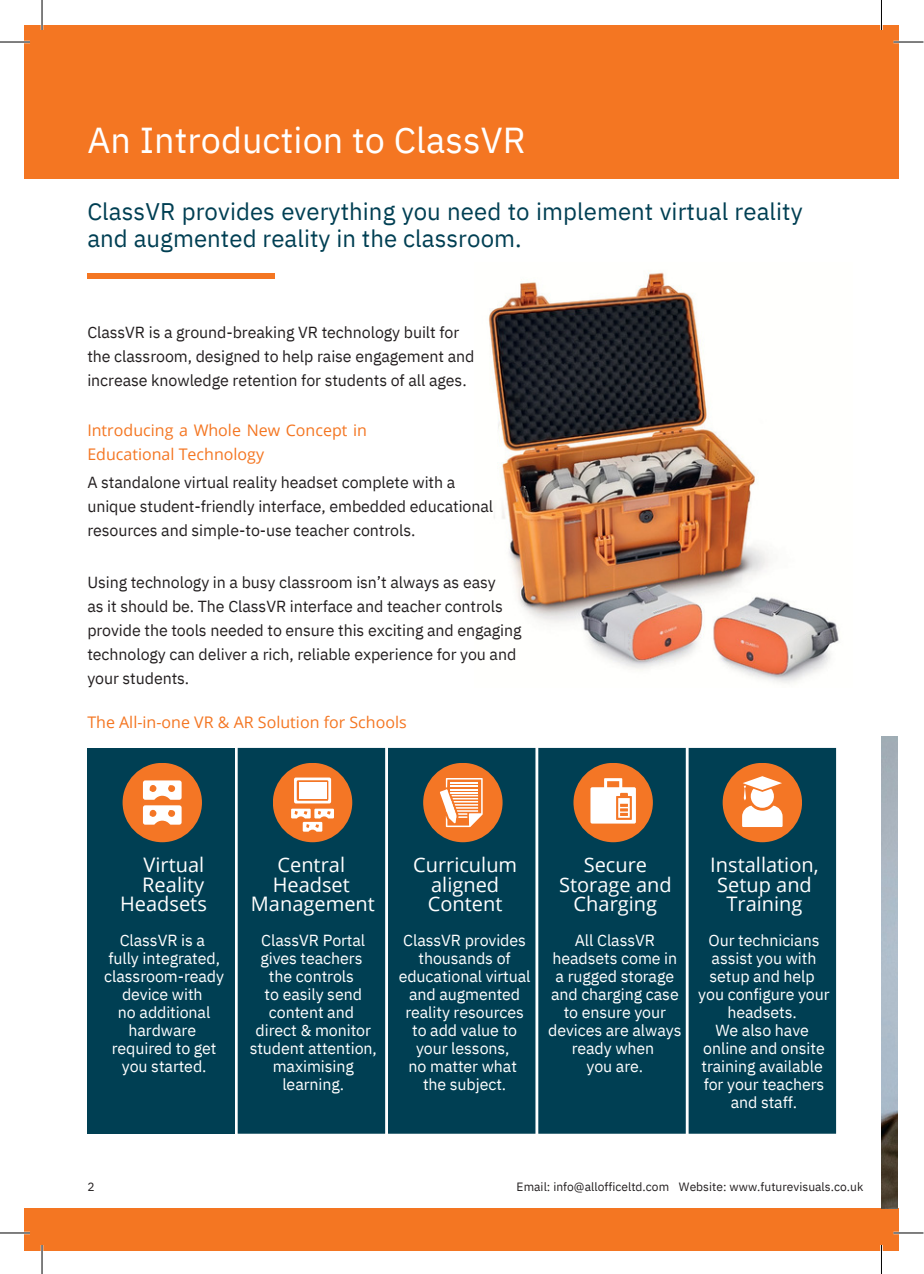
<style>
.page{position:relative;width:924px;height:1274px;background:#fff}
.page>*{position:absolute;margin:0;border:0;box-sizing:border-box;transform-origin:0 0}
.t1{font:36px "IBM Plex Sans";letter-spacing:.005em;color:#fff}
.t2{font:24px/27px "IBM Plex Sans";letter-spacing:.005em;color:#003f53}
.t3{font:20px/19.6px "Open Sans";color:#fff;text-align:center}
.t4{font:16px/18px "IBM Plex Sans";letter-spacing:-.005em;color:#fff;text-align:center}
.t5{font:16px/24px "IBM Plex Sans";letter-spacing:-.005em;color:#231f20}
.t6{font:16px/24px "Open Sans";color:#f47622}
.t7{font:12px "IBM Plex Sans";letter-spacing:.005em;color:#231f20}
</style>
<div class="page">
<div style="left:25px;top:25px;width:856px;height:153px;background:#f47622"></div>
<div style="left:864px;top:25px;width:34px;height:153px;background:#f47622"></div>
<div style="left:25px;top:1208px;width:856px;height:42px;background:#f47622"></div>
<div style="left:864px;top:1208px;width:34px;height:42px;background:#f47622"></div>
<img style="left:881px;top:736px;width:17px;height:472px">
<img style="left:488px;top:270px;width:351px;height:414px">
<div style="left:87px;top:748px;width:148px;height:385px;background:#003f53"></div>
<div style="left:123px;top:763px;width:79px;height:79px;background:#f47625;border-radius:50%"></div>
<svg style="left:143px;top:780px;width:39px;height:19px"></svg>
<svg style="left:143px;top:805px;width:39px;height:19px"></svg>
<div style="left:388px;top:748px;width:147px;height:385px;background:#003f53"></div>
<div style="left:423px;top:763px;width:80px;height:79px;background:#f47625;border-radius:50%"></div>
<svg style="left:440px;top:778px;width:43px;height:49px"></svg>
<div style="left:238px;top:748px;width:147px;height:385px;background:#003f53"></div>
<div style="left:273px;top:763px;width:79px;height:79px;background:#f47625;border-radius:50%"></div>
<svg style="left:291px;top:777px;width:43px;height:54px"></svg>
<div style="left:538px;top:748px;width:148px;height:385px;background:#003f53"></div>
<div style="left:573px;top:763px;width:80px;height:79px;background:#f47625;border-radius:50%"></div>
<svg style="left:590px;top:778px;width:46px;height:45px"></svg>
<div style="left:689px;top:748px;width:147px;height:385px;background:#003f53"></div>
<div style="left:723px;top:763px;width:79px;height:79px;background:#f47625;border-radius:50%"></div>
<svg style="left:742px;top:776px;width:41px;height:51px"></svg>
<div style="left:87px;top:273px;width:188px;height:5px;background:#f47622"></div>
<hr style="left:0;top:41px;width:30px;height:2px;background:#fff">
<hr style="left:893px;top:41px;width:30px;height:2px;background:#fff">
<hr style="left:0;top:1231px;width:30px;height:3px;background:#fff">
<hr style="left:893px;top:1231px;width:30px;height:3px;background:#fff">
<hr style="left:41px;top:0;width:2px;height:30px;background:#fff">
<hr style="left:41px;top:1245px;width:2px;height:28px;background:#fff">
<hr style="left:880px;top:0;width:3px;height:30px;background:#fff">
<hr style="left:880px;top:1245px;width:3px;height:28px;background:#fff">
<hr style="left:0;top:42px;width:30px;height:1px;background:#000">
<hr style="left:893px;top:42px;width:30px;height:1px;background:#000">
<hr style="left:0;top:1232px;width:30px;height:1px;background:#000">
<hr style="left:893px;top:1232px;width:30px;height:1px;background:#000">
<hr style="left:42px;top:0;width:1px;height:30px;background:#000">
<svg style="left:42px;top:1245px;width:1px;height:28px"></svg>
<hr style="left:881px;top:0;width:1px;height:30px;background:#000">
<svg style="left:881px;top:1245px;width:1px;height:28px"></svg>
<p class="t1" style="left:87px;top:116px;width:440px">An Introduction to ClassVR</p>
<p class="t2" style="left:87px;top:197px;width:717px">ClassVR provides everything you need to implement virtual reality and augmented reality in the classroom.</p>
<p class="t5" style="left:87px;top:319px;width:389px">ClassVR is a ground-breaking VR technology built for the classroom, designed to help raise engagement and increase knowledge retention for students of all ages.</p>
<p class="t6" style="left:87px;top:418px;width:281px">Introducing a Whole New Concept in<br>Educational Technology</p>
<p class="t5" style="left:87px;top:469px;width:407px">A standalone virtual reality headset complete with a unique student-friendly interface, embedded educational resources and simple-to-use teacher controls.</p>
<p class="t5" style="left:87px;top:569px;width:410px">Using technology in a busy classroom isn’t always as easy</p>
<p class="t5" style="left:87px;top:593px;width:436px">as it should be. The ClassVR interface and teacher controls provide the tools needed to ensure this exciting and engaging technology can deliver a rich, reliable experience for you and your students.</p>
<p class="t6" style="left:87px;top:710px;width:321px">The All-in-one VR &amp; AR Solution for Schools</p>
<p class="t3" style="left:120px;top:854px;width:88px;text-align:right">Virtual<br>Reality<br>Headsets</p>
<p class="t3" style="left:251px;top:854px;width:126px">Central<br>Headset<br>Management</p>
<p class="t3" style="left:413px;top:854px;width:106px">Curriculum aligned<br>Content</p>
<p class="t3" style="left:559px;top:854px;width:114px">Secure<br>Storage and<br>Charging</p>
<p class="t3" style="left:710px;top:854px;width:110px">Installation,<br>Setup and<br>Training</p>
<p class="t4" style="left:120px;top:930px;width:87px">ClassVR is a</p>
<p class="t4" style="left:104px;top:948px;width:121px">fully integrated, classroom-ready device with</p>
<p class="t4" style="left:118px;top:1002px;width:94px">no additional hardware</p>
<p class="t4" style="left:112px;top:1038px;width:106px">required to get you started.</p>
<p class="t4" style="left:260px;top:930px;width:106px;text-align:left">ClassVR Portal gives teachers</p>
<p class="t4" style="left:269px;top:966px;width:86px">the controls</p>
<p class="t4" style="left:265px;top:984px;width:99px;text-align:left">to easily send content and</p>
<p class="t4" style="left:250px;top:1020px;width:129px">direct &amp; monitor student attention, maximising learning.</p>
<p class="t4" style="left:399px;top:930px;width:133px">ClassVR provides thousands of educational virtual and augmented reality resources to add value to your lessons,</p>
<p class="t4" style="left:409px;top:1056px;width:110px">no matter what</p>
<p class="t4" style="left:423px;top:1074px;width:85px">the subject.</p>
<p class="t4" style="left:548px;top:930px;width:135px">All ClassVR headsets come in a rugged storage and charging case to ensure your devices are always ready when</p>
<p class="t4" style="left:587px;top:1056px;width:58px">you are.</p>
<p class="t4" style="left:709px;top:930px;width:112px;text-align:left">Our technicians assist you with setup and help</p>
<p class="t4" style="left:698px;top:984px;width:133px">you configure your headsets.</p>
<p class="t4" style="left:715px;top:1020px;width:95px">We also have</p>
<p class="t4" style="left:702px;top:1038px;width:125px;text-align:left">online and onsite training available</p>
<p class="t4" style="left:704px;top:1074px;width:122px">for your teachers and staff.</p>
<p class="t7" style="left:87px;top:1178px;width:9px">2</p>
<p class="t7" style="left:517px;top:1178px;width:154px">Email: info@allofficeltd.com</p>
<p class="t7" style="left:679px;top:1178px;width:186px">Website: www.futurevisuals.co.uk</p>
</div>
